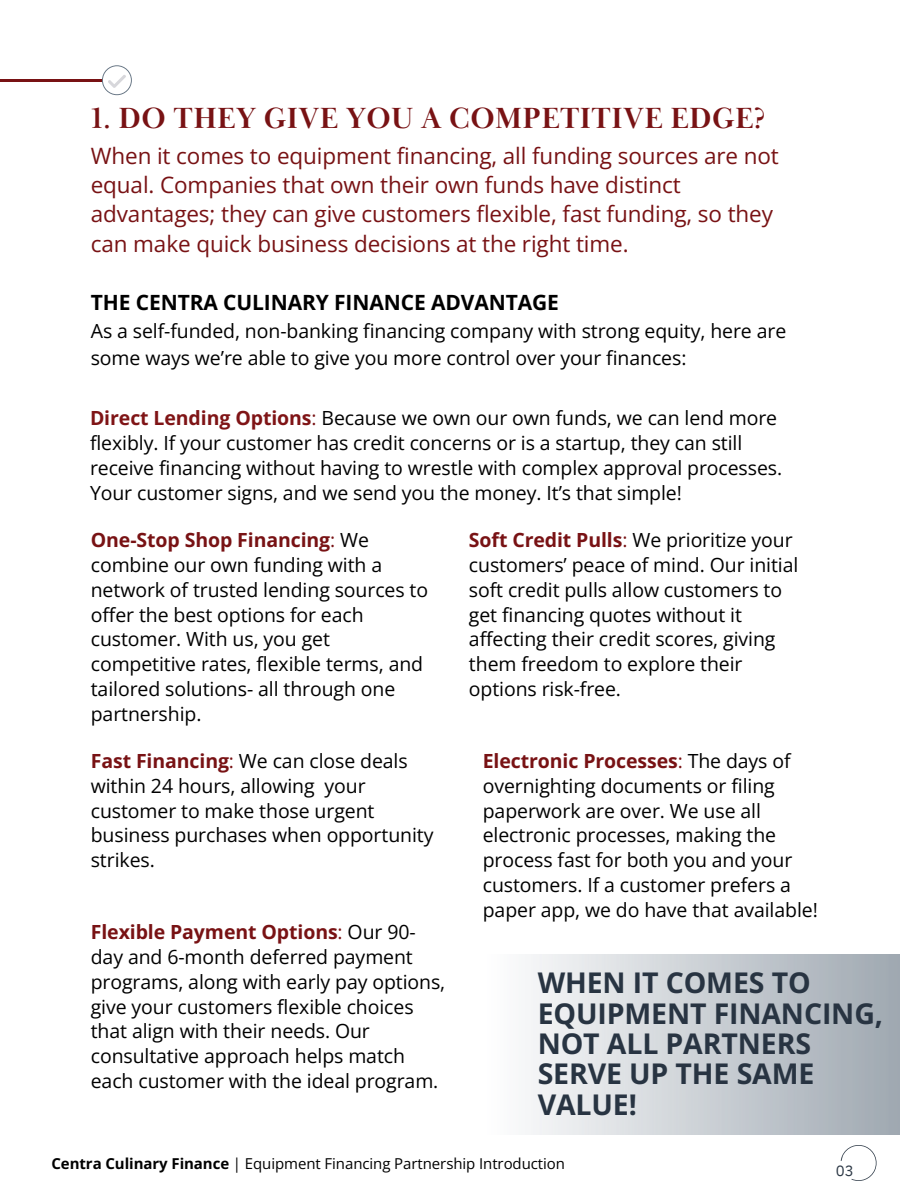
<style>
.page{position:relative;width:900px;height:1200px;background:#fff}
.page>*{position:absolute;margin:0;border:0;box-sizing:border-box;transform-origin:0 0}
.t1{font:700 30px "Baskerville Display PT";letter-spacing:.015em;color:#781214}
.t2{font:700 28.5px/30.3px "Open Sans";letter-spacing:-.005em;color:#283442}
.t3{font:22.5px/29.2px "Open Sans";letter-spacing:-.005em;color:#781214}
.t4{font:700 21px "Open Sans";letter-spacing:-.005em;color:#000}
.t5{font:19.5px/24.8px "Open Sans";letter-spacing:-.005em;color:#000}
.t6{font:15px "Open Sans";letter-spacing:-.005em;color:#000}
.t7{font:15px "IBM Plex Sans";color:#2d3946}
.s1{font-weight:700;color:#7f1416}
.s2{color:#781214}
.s3{font-weight:700;color:#781214}
.s4{font-weight:700}
</style>
<div class="page">
<hr style="left:0;top:80px;width:121px;height:1px;background:#781214">
<svg style="left:102px;top:65px;width:30px;height:30px"></svg>
<svg style="left:841px;top:1145px;width:36px;height:35px"></svg>
<h3 class="t1" style="left:91px;top:100px;width:677px">1. DO THEY GIVE YOU A COMPETITIVE EDGE?</h3>
<h3 class="t3" style="left:91px;top:140px;width:690px">When it comes to equipment financing, all funding sources are not equal. Companies that own their own funds have distinct advantages; they can give customers flexible, fast funding, so they can make quick business decisions at the right time.</h3>
<p class="t4" style="left:91px;top:288px;width:470px">THE CENTRA CULINARY FINANCE ADVANTAGE</p>
<p class="t5" style="left:91px;top:317px;width:697px;line-height:27px">As a self-funded, non-banking financing company with strong equity, here are some ways we’re able to give you more control over your finances:</p>
<p class="t5" style="left:90px;top:405px;width:694px"><span class="s1">Direct Lending Options</span><span class="s2">:</span> Because we own our own funds, we can lend more flexibly. If your customer has credit concerns or is a startup, they can still receive financing without having to wrestle with complex approval processes.<br>Your customer signs, and we send you the money. It’s that simple!</p>
<h3 class="t5" style="left:91px;top:527px;width:339px"><span class="s3">One-Stop Shop Financing</span><span class="s2">:</span> We combine our own funding with a network of trusted lending sources to offer the best options for each customer. With us, you get competitive rates, flexible terms, and tailored solutions- all through one partnership.</h3>
<h3 class="t5" style="left:91px;top:748px;width:344px"><span class="s3">Fast Financing</span><span class="s2">:</span> We can close deals within 24 hours, allowing your customer to make those urgent business purchases when opportunity strikes.</h3>
<h3 class="t5" style="left:91px;top:919px;width:356px"><span class="s3">Flexible Payment Options</span><span class="s2">:</span> Our 90- day and 6-month deferred payment programs, along with early pay options, give your customers flexible choices that align with their needs. Our consultative approach helps match each customer with the ideal program.</h3>
<h3 class="t5" style="left:469px;top:527px;width:331px"><span class="s3">Soft Credit Pulls</span><span class="s2">:</span> We prioritize your customers’ peace of mind. Our initial soft credit pulls allow customers to get financing quotes without it affecting their credit scores, giving them freedom to explore their options risk-free.</h3>
<h3 class="t5" style="left:483px;top:748px;width:337px"><span class="s3">Electronic Processes</span><span class="s2">:</span> The days of overnighting documents or filing paperwork are over. We use all electronic processes, making the process fast for both you and your customers. If a customer prefers a paper app, we do have that available!</h3>
<p class="t2" style="left:538px;top:966px;width:347px">WHEN IT COMES TO<br>EQUIPMENT FINANCING,<br>NOT ALL PARTNERS<br>SERVE UP THE SAME<br>VALUE!</p>
<h1 class="t6" style="left:51px;top:1152px;width:515px"><span class="s4">Centra Culinary Finance</span> | Equipment Financing Partnership Introduction</h1>
<h3 class="t7" style="left:836px;top:1160px;width:19px">03</h3>
</div>
